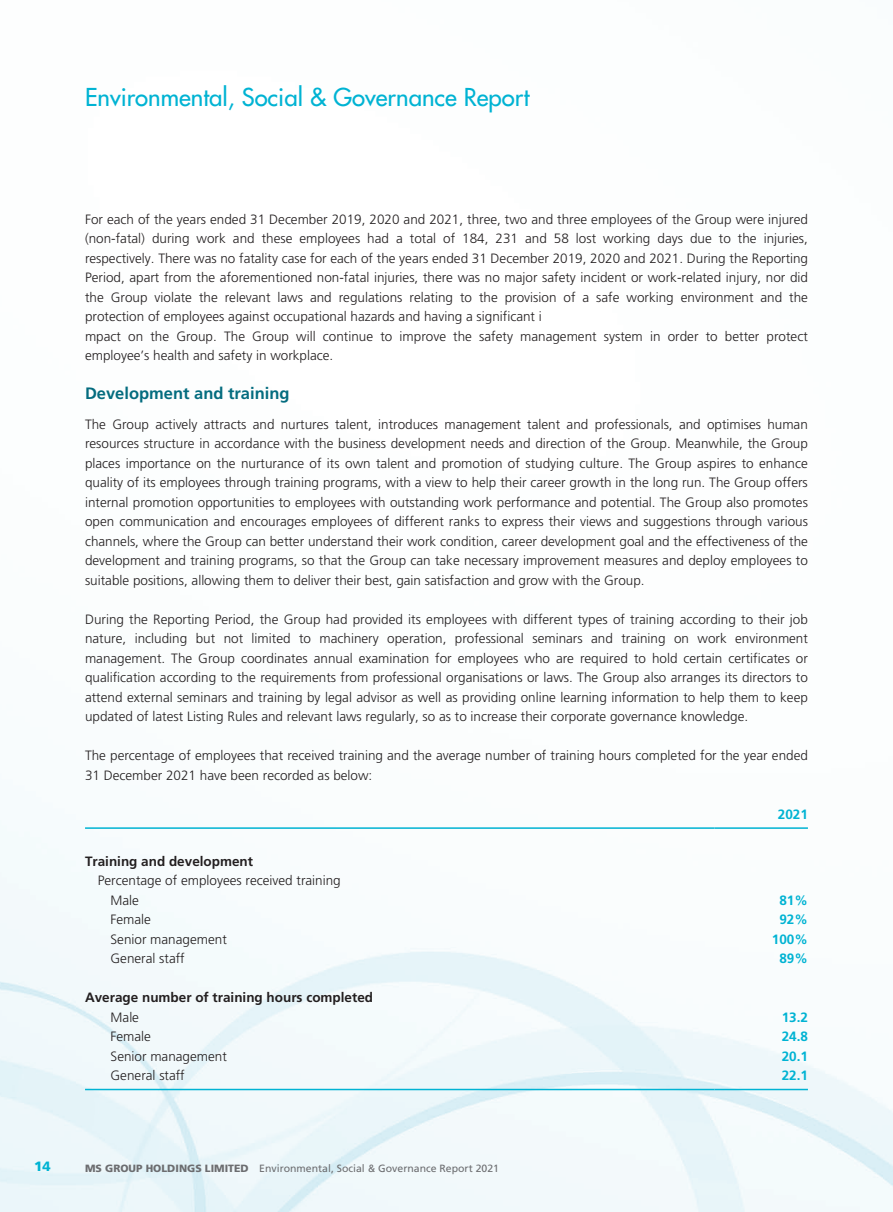
<style>
.page{position:relative;width:893px;height:1212px;background:#fff}
.page>*{position:absolute;margin:0;border:0;box-sizing:border-box;transform-origin:0 0}
.t1{font:500 24px "Futura Std";color:#00b3d3}
.t2{font:700 16.5px "Frutiger LT Std";color:#046c7f}
.t3{font:300 13.5px/19.5px "Frutiger LT Std";color:#231f20}
.t4{font:700 13.5px "Frutiger LT Std";color:#231f20}
.t5{font:700 13.5px "Frutiger LT Std";color:#00b3d3}
.t6{font:900 13.5px "Frutiger LT Std";color:#00b3d3}
.t7{font:10.5px "Frutiger LT Std";color:#6c6d70}
.s1{font-weight:900}
</style>
<div class="page">
<hr style="left:85px;top:827px;width:629px;height:2px;background:#00b3d3">
<hr style="left:714px;top:827px;width:94px;height:2px;background:#00b3d3">
<hr style="left:85px;top:1089px;width:629px;height:1px;background:#00b3d3">
<hr style="left:714px;top:1089px;width:94px;height:1px;background:#00b3d3">
<h1 class="t1" style="left:85px;top:82px;width:446px">Environmental, Social &amp; Governance Report</h1>
<p class="t3" style="left:85px;top:210px;width:725px">For each of the years ended 31 December 2019, 2020 and 2021, three, two and three employees of the Group were injured (non-fatal) during work and these employees had a total of 184, 231 and 58 lost working days due to the injuries, respectively. There was no fatality case for each of the years ended 31 December 2019, 2020 and 2021. During the Reporting Period, apart from the aforementioned non-fatal injuries, there was no major safety incident or work-related injury, nor did the Group violate the relevant laws and regulations relating to the provision of a safe working environment and the protection of employees against occupational hazards and having a significant i<br>mpact on the Group. The Group will continue to improve the safety management system in order to better protect employee’s health and safety in workplace.</p>
<p class="t2" style="left:85px;top:384px;width:206px">Development and training</p>
<p class="t3" style="left:85px;top:414px;width:724px;text-align:justify">The Group actively attracts and nurtures talent, introduces management talent and professionals, and optimises human resources structure in accordance with the business development needs and direction of the Group. Meanwhile, the Group places importance on the nurturance of its own talent and promotion of studying culture. The Group aspires to enhance quality of its employees through training programs, with a view to help their career growth in the long run. The Group offers internal promotion opportunities to employees with outstanding work performance and potential. The Group also promotes open communication and encourages employees of different ranks to express their views and suggestions through various channels, where the Group can better understand their work condition, career development goal and the effectiveness of the development and training programs, so that the Group can take necessary improvement measures and deploy employees to suitable positions, allowing them to deliver their best, gain satisfaction and grow with the Group.</p>
<p class="t3" style="left:85px;top:609px;width:724px;text-align:justify">During the Reporting Period, the Group had provided its employees with different types of training according to their job nature, including but not limited to machinery operation, professional seminars and training on work environment management. The Group coordinates annual examination for employees who are required to hold certain certificates or qualification according to the requirements from professional organisations or laws. The Group also arranges its directors to attend external seminars and training by legal advisor as well as providing online learning information to help them to keep updated of latest Listing Rules and relevant laws regularly, so as to increase their corporate governance knowledge.</p>
<p class="t3" style="left:85px;top:746px;width:724px">The percentage of employees that received training and the average number of training hours completed for the year ended<br>31 December 2021 have been recorded as below:</p>
<p class="t5" style="left:778px;top:806px;width:32px">2021</p>
<p class="t4" style="left:85px;top:853px;width:170px">Training and development</p>
<p class="t3" style="left:111px;top:871px;width:232px;text-indent:-13px">Percentage of employees received training<br>Male</p>
<p class="t5" style="left:779px;top:892px;width:30px">81%</p>
<p class="t3" style="left:111px;top:910px;width:42px">Female</p>
<p class="t5" style="left:779px;top:911px;width:30px">92%</p>
<p class="t3" style="left:111px;top:929px;width:118px">Senior management</p>
<p class="t5" style="left:772px;top:931px;width:38px">100%</p>
<p class="t3" style="left:111px;top:949px;width:76px">General staff</p>
<p class="t5" style="left:779px;top:950px;width:30px">89%</p>
<p class="t4" style="left:85px;top:989px;width:290px">Average number of training hours completed</p>
<p class="t3" style="left:111px;top:1007px;width:30px">Male</p>
<p class="t5" style="left:782px;top:1009px;width:28px">13.2</p>
<p class="t3" style="left:111px;top:1027px;width:42px">Female</p>
<p class="t5" style="left:782px;top:1028px;width:28px">24.8</p>
<p class="t3" style="left:111px;top:1046px;width:118px">Senior management</p>
<p class="t5" style="left:782px;top:1048px;width:28px">20.1</p>
<p class="t3" style="left:111px;top:1066px;width:76px">General staff</p>
<p class="t5" style="left:782px;top:1067px;width:28px">22.1</p>
<p class="t6" style="left:34px;top:1158px;width:18px">14</p>
<p class="t7" style="left:85px;top:1162px;width:415px"><span class="s1">MS GROUP HOLDINGS LIMITED</span> Environmental, Social &amp; Governance Report 2021</p>
</div>
